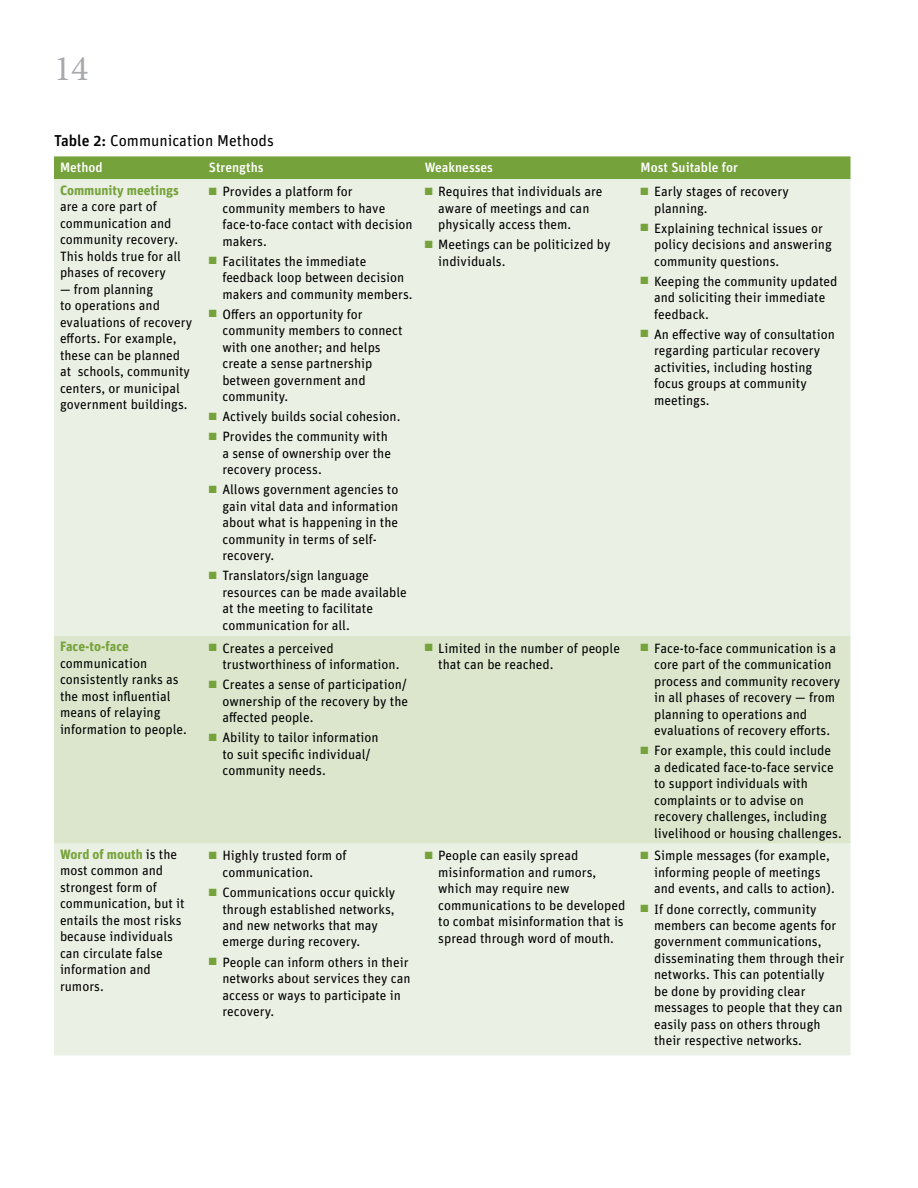
<style>
.page{position:relative;width:918px;height:1188px;background:#fff}
.page>*{position:absolute;margin:0;border:0;box-sizing:border-box;transform-origin:0 0}
.t1{font:36px "Minion Pro";color:#a7a9ac}
.t2{font:15.75px "Unit";color:#000}
.t3{font:13.5px/16.5px "Unit";color:#000}
.t4{font:500 13.5px "Unit";color:#fff}
.t5{font:700 13.5px "Unit";color:#76a23b}
.s1{font-weight:500}
.s2{color:#76a23b}
.s3{font-weight:700;color:#76a23b}
</style>
<div class="page">
<div style="left:54px;top:156px;width:796px;height:23px;background:#76a23b"></div>
<div style="left:54px;top:179px;width:796px;height:876px;background:#eaf0e3"></div>
<div style="left:54px;top:636px;width:796px;height:208px;background:#dbe6cd"></div>
<h1 class="t1" style="left:54px;top:45px;width:36px">14</h1>
<p class="t2" style="left:54px;top:131px;width:222px"><span class="s1">Table 2:</span> Communication Methods</p>
<p class="t4" style="left:60px;top:159px;width:44px">Method</p>
<p class="t4" style="left:209px;top:159px;width:56px">Strengths</p>
<p class="t4" style="left:425px;top:159px;width:70px">Weaknesses</p>
<p class="t4" style="left:641px;top:159px;width:99px">Most Suitable for</p>
<p class="t5" style="left:60px;top:182px;width:120px">Community meetings</p>
<p class="t3" style="left:60px;top:198px;width:122px">are a core part of communication and community recovery.<br>This holds true for all phases of recovery</p>
<p class="t3" style="left:60px;top:280px;width:134px">— from planning<br>to operations and evaluations of recovery efforts. For example, these can be planned at schools, community centers, or municipal government buildings.</p>
<p class="t3" style="left:222px;top:183px;width:192px;text-indent:-13px"><span class="s2">■</span> Provides a platform for community members to have face-to-face contact with decision makers.</p>
<p class="t3" style="left:222px;top:252px;width:192px;text-indent:-13px"><span class="s2">■</span> Facilitates the immediate feedback loop between decision makers and community members.</p>
<p class="t3" style="left:222px;top:305px;width:182px;text-indent:-13px"><span class="s2">■</span> Offers an opportunity for community members to connect with one another; and helps create a sense partnership between government and community.</p>
<p class="t3" style="left:209px;top:408px;width:193px"><span class="s2">■</span> Actively builds social cohesion.</p>
<p class="t3" style="left:222px;top:428px;width:170px;text-indent:-13px"><span class="s2">■</span> Provides the community with a sense of ownership over the recovery process.</p>
<p class="t3" style="left:222px;top:481px;width:177px;text-indent:-13px"><span class="s2">■</span> Allows government agencies to gain vital data and information about what is happening in the community in terms of self&shy;recovery.</p>
<p class="t3" style="left:222px;top:567px;width:186px;text-indent:-13px"><span class="s2">■</span> Translators/sign language resources can be made available at the meeting to facilitate communication for all.</p>
<p class="t3" style="left:654px;top:183px;width:136px;text-indent:-13px"><span class="s2">■</span> Early stages of recovery planning.</p>
<p class="t3" style="left:654px;top:219px;width:179px;text-indent:-13px"><span class="s2">■</span> Explaining technical issues or policy decisions and answering community questions.</p>
<p class="t3" style="left:654px;top:272px;width:185px;text-indent:-13px"><span class="s2">■</span> Keeping the community updated and soliciting their immediate feedback.</p>
<p class="t3" style="left:654px;top:325px;width:182px;text-indent:-13px"><span class="s2">■</span> An effective way of consultation regarding particular recovery activities, including hosting focus groups at community meetings.</p>
<p class="t3" style="left:438px;top:183px;width:166px;text-indent:-13px"><span class="s2">■</span> Requires that individuals are aware of meetings and can physically access them.</p>
<p class="t3" style="left:438px;top:236px;width:174px;text-indent:-13px"><span class="s2">■</span> Meetings can be politicized by individuals.</p>
<p class="t5" style="left:60px;top:638px;width:70px">Face-to-face</p>
<p class="t3" style="left:60px;top:654px;width:128px">communication consistently ranks as the most influential means of relaying information to people.</p>
<p class="t3" style="left:222px;top:639px;width:179px;text-indent:-13px"><span class="s2">■</span> Creates a perceived trustworthiness of information.</p>
<p class="t3" style="left:222px;top:676px;width:187px;text-align:justify;text-indent:-13px"><span class="s2">■</span> Creates a sense of participation/ ownership of the recovery by the affected people.</p>
<p class="t3" style="left:222px;top:729px;width:158px;text-indent:-13px"><span class="s2">■</span> Ability to tailor information to suit specific individual/ community needs.</p>
<p class="t3" style="left:60px;top:846px;width:126px"><span class="s3">Word of mouth</span> is the most common and strongest form of communication, but it entails the most risks because individuals can circulate false information and rumors.</p>
<p class="t3" style="left:222px;top:847px;width:126px;text-indent:-13px"><span class="s2">■</span> Highly trusted form of communication.</p>
<p class="t3" style="left:222px;top:884px;width:174px;text-indent:-13px"><span class="s2">■</span> Communications occur quickly through established networks, and new networks that may emerge during recovery.</p>
<p class="t3" style="left:222px;top:953px;width:190px;text-indent:-13px"><span class="s2">■</span> People can inform others in their networks about services they can access or ways to participate in recovery.</p>
<p class="t3" style="left:438px;top:639px;width:183px;text-indent:-13px"><span class="s2">■</span> Limited in the number of people that can be reached.</p>
<p class="t3" style="left:654px;top:639px;width:188px;text-indent:-13px"><span class="s2">■</span> Face-to-face communication is a core part of the communication process and community recovery in all phases of recovery — from planning to operations and evaluations of recovery efforts.</p>
<p class="t3" style="left:654px;top:742px;width:189px;text-indent:-13px"><span class="s2">■</span> For example, this could include<br>a dedicated face-to-face service to support individuals with complaints or to advise on recovery challenges, including livelihood or housing challenges.</p>
<p class="t3" style="left:438px;top:847px;width:189px;text-indent:-13px"><span class="s2">■</span> People can easily spread misinformation and rumors, which may require new communications to be developed to combat misinformation that is spread through word of mouth.</p>
<p class="t3" style="left:654px;top:847px;width:182px;text-indent:-13px"><span class="s2">■</span> Simple messages (for example, informing people of meetings and events, and calls to action).</p>
<p class="t3" style="left:654px;top:900px;width:192px;text-indent:-13px"><span class="s2">■</span> If done correctly, community members can become agents for government communications, disseminating them through their networks. This can potentially<br>be done by providing clear messages to people that they can easily pass on others through their respective networks.</p>
</div>
